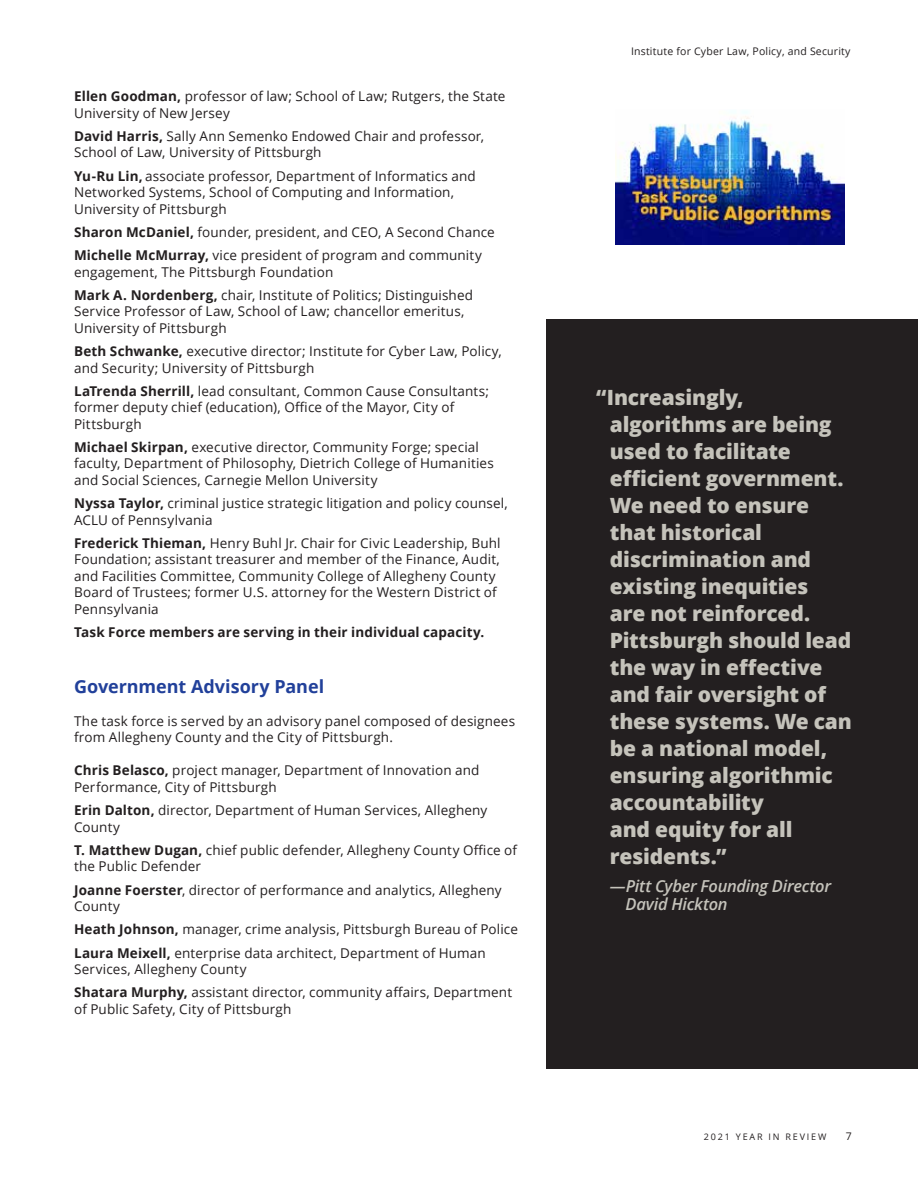
<style>
.page{position:relative;width:918px;height:1188px;background:#fff}
.page>*{position:absolute;margin:0;border:0;box-sizing:border-box;transform-origin:0 0}
.Pull_Quote{font:800 21px/27px "Open Sans";letter-spacing:-.01em;color:#c5c3bb}
.Heading2{font:700 18px "Open Sans";color:#21409a}
.Pull_Quote-2{font:italic 600 16.5px "Open Sans";letter-spacing:-.02em;color:#c5c3bb}
.Body_text{font:13.5px/16.5px "Open Sans";letter-spacing:.01em;color:#231f20}
.Body_text-2{font:700 13.5px "Open Sans";letter-spacing:.01em;color:#231f20}
.t1{font:10.5px "Open Sans";letter-spacing:.02em;color:#231f20}
.t2{font:9px "Open Sans";letter-spacing:.2em;color:#231f20}
.s1{font-weight:700}
</style>
<div class="page">
<div style="left:546px;top:320px;width:372px;height:749px;background:#231f20"></div>
<img style="left:616px;top:111px;width:228px;height:133px">
<p class="Body_text" style="left:74px;top:88px;width:433px"><span class="s1">Ellen Goodman,</span> professor of law; School of Law; Rutgers, the State<br>University of New Jersey</p>
<p class="Body_text" style="left:74px;top:127px;width:411px"><span class="s1">David Harris,</span> Sally Ann Semenko Endowed Chair and professor,<br>School of Law, University of Pittsburgh</p>
<p class="Body_text" style="left:74px;top:167px;width:403px"><span class="s1">Yu-Ru Lin,</span> associate professor, Department of Informatics and<br>Networked Systems, School of Computing and Information,<br>University of Pittsburgh</p>
<p class="Body_text" style="left:74px;top:223px;width:422px"><span class="s1">Sharon McDaniel,</span> founder, president, and CEO, A Second Chance</p>
<p class="Body_text" style="left:74px;top:247px;width:409px"><span class="s1">Michelle McMurray,</span> vice president of program and community engagement, The Pittsburgh Foundation</p>
<p class="Body_text" style="left:74px;top:286px;width:401px"><span class="s1">Mark A. Nordenberg,</span> chair, Institute of Politics; Distinguished<br>Service Professor of Law, School of Law; chancellor emeritus,<br>University of Pittsburgh</p>
<p class="Body_text" style="left:74px;top:343px;width:429px"><span class="s1">Beth Schwanke,</span> executive director; Institute for Cyber Law, Policy, and Security; University of Pittsburgh</p>
<p class="Body_text" style="left:74px;top:382px;width:416px"><span class="s1">LaTrenda Sherrill,</span> lead consultant, Common Cause Consultants; former deputy chief (education), Office of the Mayor, City of<br>Pittsburgh</p>
<p class="Body_text" style="left:74px;top:439px;width:421px"><span class="s1">Michael Skirpan,</span> executive director, Community Forge; special faculty, Department of Philosophy, Dietrich College of Humanities and Social Sciences, Carnegie Mellon University</p>
<p class="Body_text" style="left:74px;top:495px;width:435px"><span class="s1">Nyssa Taylor,</span> criminal justice strategic litigation and policy counsel,<br>ACLU of Pennsylvania</p>
<p class="Body_text" style="left:74px;top:534px;width:428px"><span class="s1">Frederick Thieman,</span> Henry Buhl Jr. Chair for Civic Leadership, Buhl Foundation; assistant treasurer and member of the Finance, Audit, and Facilities Committee, Community College of Allegheny County Board of Trustees; former U.S. attorney for the Western District of Pennsylvania</p>
<p class="Body_text-2" style="left:74px;top:623px;width:412px">Task Force members are serving in their individual capacity.</p>
<h1 class="Heading2" style="left:74px;top:674px;width:252px">Government Advisory Panel</h1>
<p class="Body_text" style="left:74px;top:712px;width:443px">The task force is served by an advisory panel composed of designees from Allegheny County and the City of Pittsburgh.</p>
<p class="Body_text" style="left:74px;top:762px;width:407px"><span class="s1">Chris Belasco,</span> project manager, Department of Innovation and<br>Performance, City of Pittsburgh</p>
<p class="Body_text" style="left:74px;top:802px;width:415px"><span class="s1">Erin Dalton,</span> director, Department of Human Services, Allegheny<br>County</p>
<p class="Body_text" style="left:74px;top:841px;width:445px"><span class="s1">T. Matthew Dugan,</span> chief public defender, Allegheny County Office of the Public Defender</p>
<p class="Body_text" style="left:74px;top:881px;width:429px"><span class="s1">Joanne Foerster</span>, director of performance and analytics, Allegheny<br>County</p>
<p class="Body_text" style="left:74px;top:921px;width:445px"><span class="s1">Heath Johnson,</span> manager, crime analysis, Pittsburgh Bureau of Police</p>
<p class="Body_text" style="left:74px;top:944px;width:413px"><span class="s1">Laura Meixell,</span> enterprise data architect, Department of Human<br>Services, Allegheny County</p>
<p class="Body_text" style="left:74px;top:984px;width:440px"><span class="s1">Shatara Murphy,</span> assistant director, community affairs, Department of Public Safety, City of Pittsburgh</p>
<p class="t1" style="left:631px;top:44px;width:221px">Institute for Cyber Law, Policy, and Security</p>
<p class="Pull_Quote" style="left:596px;top:383px;width:149px">“Increasingly,</p>
<p class="Pull_Quote" style="left:610px;top:410px;width:244px">algorithms are being used to facilitate efficient government.<br>We need to ensure that historical discrimination and existing inequities<br>are not reinforced.<br>Pittsburgh should lead the way in effective and fair oversight of these systems. We can be a national model, ensuring algorithmic accountability<br>and equity for all residents.”</p>
<p class="Pull_Quote-2" style="left:610px;top:874px;width:223px">—Pitt Cyber Founding Director</p>
<p class="Pull_Quote-2" style="left:626px;top:892px;width:104px">David Hickton</p>
<p class="t2" style="left:704px;top:1130px;width:124px">2021 YEAR IN REVIEW</p>
<p class="t1" style="left:846px;top:1129px;width:8px">7</p>
</div>
